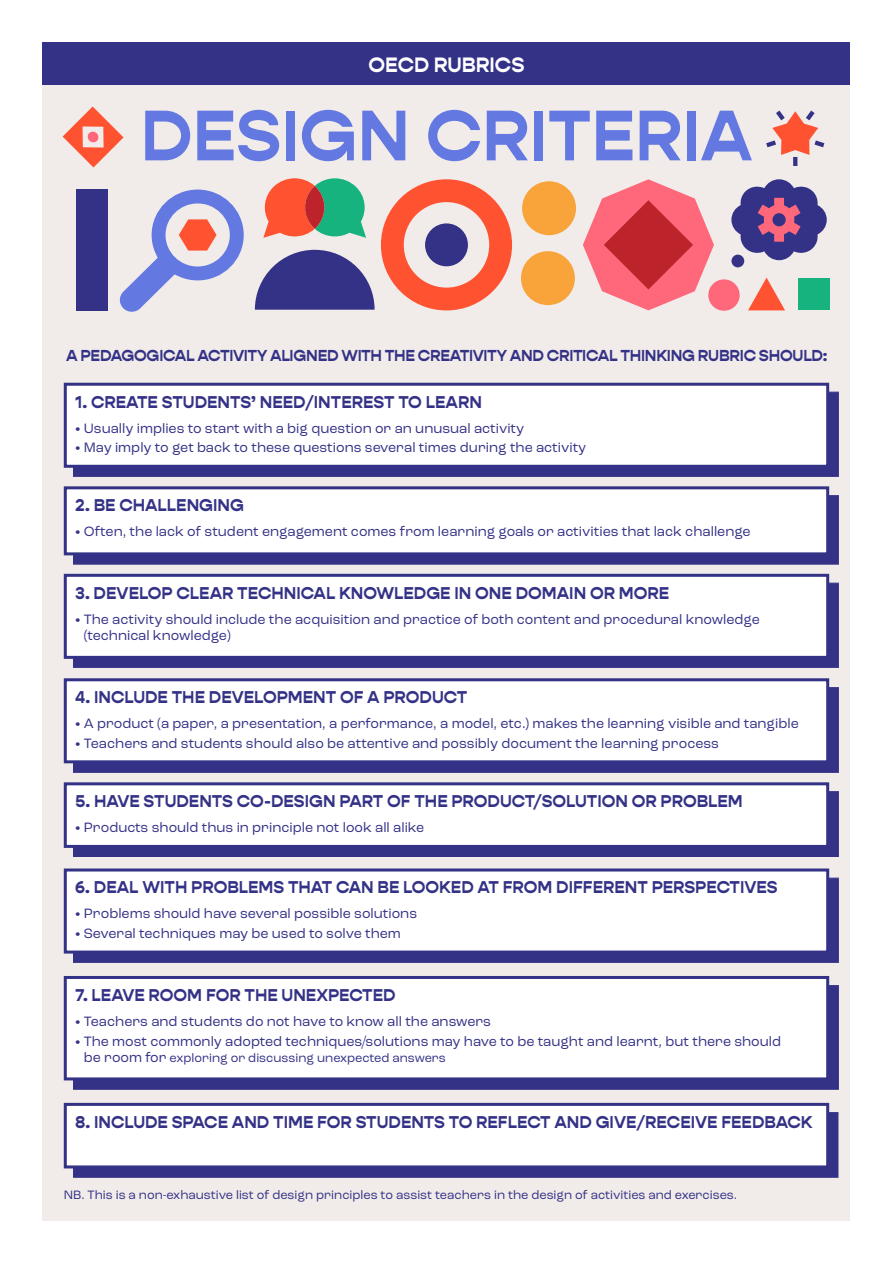
<style>
.page{position:relative;width:893px;height:1263px;background:#fff}
.page>*{position:absolute;margin:0;border:0;box-sizing:border-box;transform-origin:0 0}
.t1{font:700 72px "Gopher";color:#6378e1}
.t2{font:700 21px "Gopher";color:#fff}
.t3{font:700 17.25px "Gopher";color:#343286}
.t4{font:700 16.05px "Gopher";letter-spacing:-.02em;color:#343286}
.t5{font:14.25px/16.5px "Roc Grotesk";color:#343286}
.t6{font:12.75px "Roc Grotesk";color:#343286}
.s1{font-family:"Gopher";font-weight:700}
.s2{font-size:14.25px}
</style>
<div class="page">
<div style="left:43px;top:43px;width:807px;height:1177px;background:#f1ece9"></div>
<div style="left:43px;top:43px;width:807px;height:42px;background:#343286"></div>
<div style="left:73px;top:392px;width:765px;height:85px;background:#343286"></div>
<div style="left:65px;top:384px;width:763px;height:82px;background:#fff"></div>
<div style="left:64px;top:383px;width:765px;height:85px;border:3px solid #343286"></div>
<div style="left:73px;top:495px;width:765px;height:69px;background:#343286"></div>
<div style="left:65px;top:488px;width:763px;height:66px;background:#fff"></div>
<div style="left:64px;top:486px;width:765px;height:69px;border:3px solid #343286"></div>
<div style="left:73px;top:583px;width:765px;height:85px;background:#343286"></div>
<div style="left:65px;top:575px;width:763px;height:82px;background:#fff"></div>
<div style="left:64px;top:574px;width:765px;height:85px;border:3px solid #343286"></div>
<div style="left:73px;top:687px;width:765px;height:85px;background:#343286"></div>
<div style="left:65px;top:680px;width:763px;height:82px;background:#fff"></div>
<div style="left:64px;top:678px;width:765px;height:85px;border:3px solid #343286"></div>
<div style="left:73px;top:791px;width:765px;height:66px;background:#343286"></div>
<div style="left:65px;top:784px;width:763px;height:62px;background:#fff"></div>
<div style="left:64px;top:782px;width:765px;height:66px;border:3px solid #343286"></div>
<div style="left:73px;top:877px;width:765px;height:86px;background:#343286"></div>
<div style="left:65px;top:870px;width:763px;height:82px;background:#fff"></div>
<div style="left:64px;top:868px;width:765px;height:85px;border:3px solid #343286"></div>
<div style="left:73px;top:985px;width:765px;height:104px;background:#343286"></div>
<div style="left:65px;top:977px;width:763px;height:102px;background:#fff"></div>
<div style="left:64px;top:976px;width:765px;height:104px;border:3px solid #343286"></div>
<div style="left:73px;top:1112px;width:765px;height:65px;background:#343286"></div>
<div style="left:65px;top:1104px;width:763px;height:63px;background:#fff"></div>
<div style="left:64px;top:1103px;width:765px;height:65px;border:3px solid #343286"></div>
<div style="left:522px;top:181px;width:54px;height:54px;background:#f8a43a;border-radius:50%"></div>
<div style="left:521px;top:251px;width:54px;height:54px;background:#f8a43a;border-radius:50%"></div>
<svg style="left:255px;top:250px;width:120px;height:60px"></svg>
<div style="left:76px;top:189px;width:32px;height:121px;background:#343286"></div>
<svg style="left:748px;top:278px;width:37px;height:32px"></svg>
<svg style="left:63px;top:107px;width:61px;height:60px"></svg>
<div style="left:425px;top:223px;width:43px;height:43px;background:#343286;border-radius:50%"></div>
<div style="left:381px;top:179px;width:131px;height:131px;border:23px solid #ff5231;border-radius:50%"></div>
<svg style="left:263px;top:178px;width:103px;height:60px"></svg>
<div style="left:731px;top:255px;width:13px;height:12px;background:#343286;border-radius:50%"></div>
<svg style="left:731px;top:179px;width:96px;height:81px"></svg>
<div style="left:152px;top:190px;width:92px;height:90px;border:14px solid #6378e1;border-radius:50%"></div>
<svg style="left:119px;top:219px;width:98px;height:93px"></svg>
<svg style="left:583px;top:179px;width:131px;height:131px"></svg>
<svg style="left:766px;top:110px;width:59px;height:56px"></svg>
<div style="left:708px;top:279px;width:32px;height:32px;background:#ff687a;border-radius:50%"></div>
<div style="left:798px;top:278px;width:31px;height:32px;background:#17b37e"></div>
<h2 class="t2" style="left:368px;top:52px;width:158px">OECD RUBRICS</h2>
<h1 class="t1" style="left:140px;top:93px;width:613px">DESIGN CRITERIA</h1>
<p class="t4" style="left:66px;top:346px;width:763px">A PEDAGOGICAL ACTIVITY ALIGNED WITH THE CREATIVITY AND CRITICAL THINKING RUBRIC SHOULD:</p>
<p class="t3" style="left:75px;top:391px;width:408px">1. CREATE STUDENTS’ NEED/INTEREST TO LEARN</p>
<p class="t5" style="left:75px;top:420px;width:450px"><span class="s1">•</span> Usually implies to start with a big question or an unusual activity</p>
<p class="t5" style="left:75px;top:439px;width:512px"><span class="s1">•</span> May imply to get back to these questions several times during the activity</p>
<p class="t3" style="left:75px;top:495px;width:170px">2. BE CHALLENGING</p>
<p class="t5" style="left:75px;top:523px;width:677px"><span class="s1">•</span> Often, the lack of student engagement comes from learning goals or activities that lack challenge</p>
<p class="t3" style="left:75px;top:582px;width:595px">3. DEVELOP CLEAR TECHNICAL KNOWLEDGE IN ONE DOMAIN OR MORE</p>
<p class="t5" style="left:84px;top:611px;width:677px;text-indent:-9px"><span class="s1">•</span> The activity should include the acquisition and practice of both content and procedural knowledge (technical knowledge)</p>
<p class="t3" style="left:75px;top:687px;width:393px">4. INCLUDE THE DEVELOPMENT OF A PRODUCT</p>
<p class="t5" style="left:75px;top:715px;width:725px"><span class="s1">•</span> A product (a paper, a presentation, a performance, a model, etc.) makes the learning visible and tangible</p>
<p class="t5" style="left:75px;top:735px;width:645px"><span class="s1">•</span> Teachers and students should also be attentive and possibly document the learning process</p>
<p class="t3" style="left:75px;top:791px;width:669px">5. HAVE STUDENTS CO-DESIGN PART OF THE PRODUCT/SOLUTION OR PROBLEM</p>
<p class="t5" style="left:75px;top:819px;width:351px"><span class="s1">•</span> Products should thus in principle not look all alike</p>
<p class="t3" style="left:75px;top:877px;width:704px">6. DEAL WITH PROBLEMS THAT CAN BE LOOKED AT FROM DIFFERENT PERSPECTIVES</p>
<p class="t5" style="left:75px;top:905px;width:343px"><span class="s1">•</span> Problems should have several possible solutions</p>
<p class="t5" style="left:75px;top:925px;width:327px"><span class="s1">•</span> Several techniques may be used to solve them</p>
<p class="t3" style="left:75px;top:985px;width:322px">7. LEAVE ROOM FOR THE UNEXPECTED</p>
<p class="t5" style="left:75px;top:1013px;width:417px"><span class="s1">•</span> Teachers and students do not have to know all the answers</p>
<p class="t5" style="left:75px;top:1033px;width:707px"><span class="s1">•</span> The most commonly adopted techniques/solutions may have to be taught and learnt, but there should</p>
<p class="t6" style="left:84px;top:1050px;width:364px"><span class="s2">be room for</span> exploring or discussing unexpected answers</p>
<p class="t3" style="left:75px;top:1111px;width:739px">8. INCLUDE SPACE AND TIME FOR STUDENTS TO REFLECT AND GIVE/RECEIVE FEEDBACK</p>
<p class="t6" style="left:64px;top:1187px;width:675px">NB. This is a non-exhaustive list of design principles to assist teachers in the design of activities and exercises.</p>
</div>
